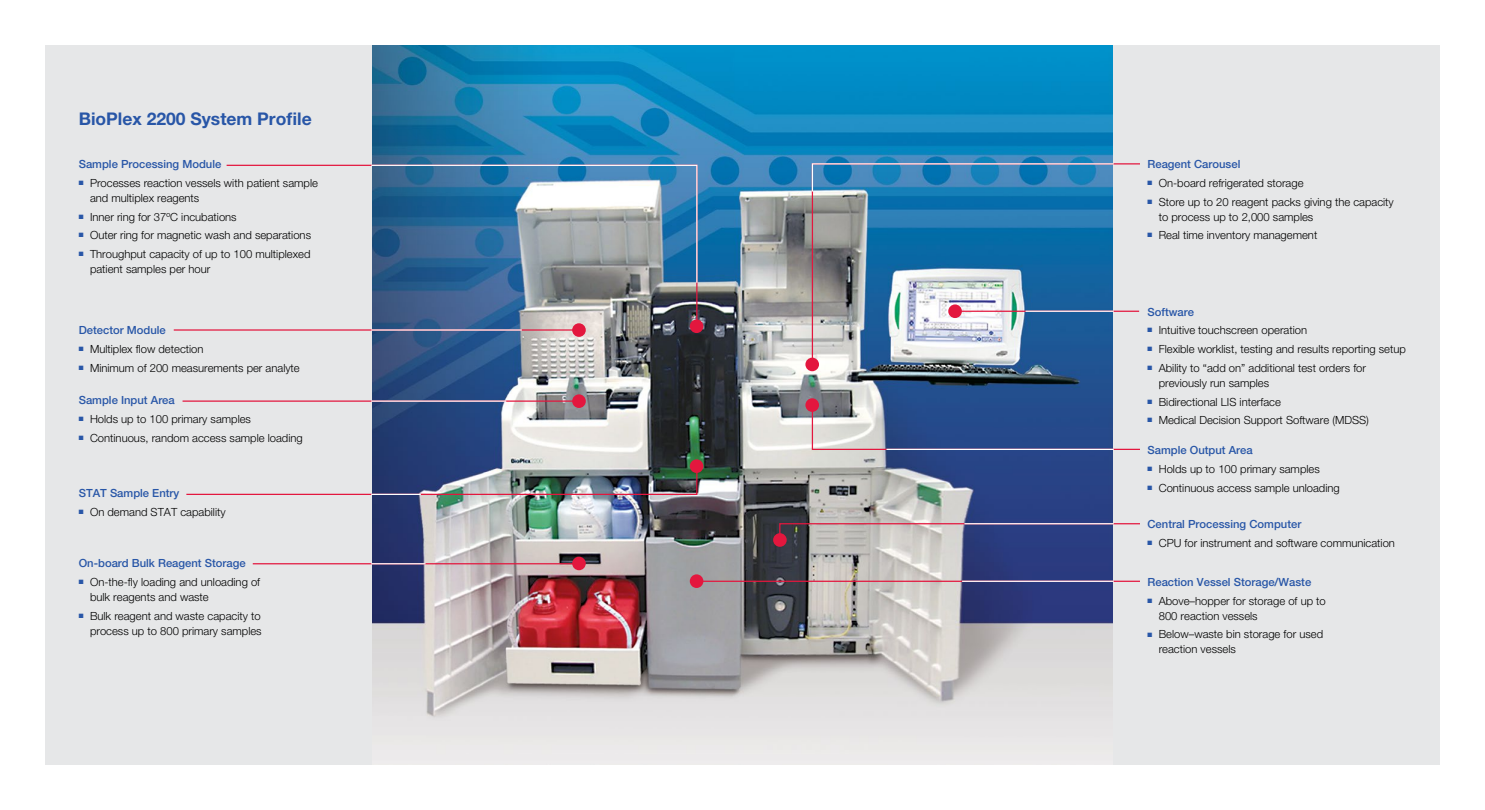
<style>
.page{position:relative;width:1485px;height:810px;background:#fff}
.page>*{position:absolute;margin:0;border:0;box-sizing:border-box;transform-origin:0 0}
.t1{font:700 17.5px "Helvetica Neue LT Pro";color:#2856a7}
.t2{font:300 11.25px/15px "Helvetica Neue LT Pro";color:#000}
.t3{font:500 11.25px "Helvetica Neue LT Pro";color:#2856a7}
</style>
<div class="page">
<img style="left:371px;top:45px;width:743px;height:720px">
<div style="left:45px;top:45px;width:326px;height:720px;background:#e6e7e8"></div>
<div style="left:690px;top:574px;width:13px;height:14px;background:#e3173e;border-radius:50%"></div>
<hr style="left:253px;top:563px;width:324px;height:1px;background:#e3173e">
<div style="left:572px;top:557px;width:14px;height:13px;background:#e3173e;border-radius:50%"></div>
<img style="left:186px;top:460px;width:512px;height:36px">
<div style="left:690px;top:459px;width:13px;height:14px;background:#e3173e;border-radius:50%"></div>
<div style="left:690px;top:319px;width:13px;height:14px;background:#e3173e;border-radius:50%"></div>
<hr style="left:183px;top:400px;width:396px;height:2px;background:#e3173e">
<div style="left:572px;top:394px;width:14px;height:14px;background:#e3173e;border-radius:50%"></div>
<div style="left:572px;top:323px;width:14px;height:14px;background:#e3173e;border-radius:50%"></div>
<svg style="left:226px;top:164px;width:472px;height:162px"></svg>
<hr style="left:174px;top:329px;width:404px;height:2px;background:#e3173e">
<div style="left:1114px;top:45px;width:326px;height:720px;background:#e6e7e8"></div>
<svg style="left:811px;top:163px;width:329px;height:199px"></svg>
<svg style="left:811px;top:406px;width:329px;height:45px;background:#5d739f"></svg>
<svg style="left:779px;top:522px;width:361px;height:19px;background:#83819c"></svg>
<hr style="left:698px;top:581px;width:442px;height:1px;background:#e3173e">
<div style="left:948px;top:304px;width:14px;height:14px;background:#e3173e;border-radius:50%"></div>
<div style="left:805px;top:358px;width:14px;height:13px;background:#e3173e;border-radius:50%"></div>
<div style="left:805px;top:398px;width:14px;height:14px;background:#e3173e;border-radius:50%"></div>
<div style="left:773px;top:533px;width:14px;height:14px;background:#e3173e;border-radius:50%"></div>
<svg style="left:370px;top:164px;width:328px;height:120px;background:#628aa8"></svg>
<hr style="left:371px;top:329px;width:151px;height:2px;background:#fff">
<hr style="left:371px;top:400px;width:135px;height:2px;background:#fff">
<hr style="left:371px;top:494px;width:50px;height:1px;background:#fff">
<hr style="left:371px;top:563px;width:55px;height:1px;background:#fff">
<hr style="left:962px;top:581px;width:152px;height:1px;background:#fff">
<hr style="left:964px;top:523px;width:150px;height:1px;background:#fff">
<hr style="left:887px;top:449px;width:227px;height:1px;background:#fff">
<hr style="left:1026px;top:311px;width:88px;height:1px;background:#fff">
<svg style="left:811px;top:163px;width:304px;height:30px;background:#3a88bb"></svg>
<h1 class="t1" style="left:79px;top:108px;width:234px">BioPlex 2200 System Profile</h1>
<p class="t3" style="left:79px;top:157px;width:144px">Sample Processing Module</p>
<p class="t2" style="left:90px;top:175px;width:229px;text-indent:-11px"><sup>■</sup> Processes reaction vessels with patient sample and multiplex reagents</p>
<p class="t2" style="left:79px;top:209px;width:159px"><sup>■</sup> Inner ring for 37ºC incubations</p>
<p class="t2" style="left:79px;top:228px;width:234px"><sup>■</sup> Outer ring for magnetic wash and separations</p>
<p class="t2" style="left:90px;top:246px;width:222px;text-indent:-11px"><sup>■</sup> Throughput capacity of up to 100 multiplexed patient samples per hour</p>
<p class="t3" style="left:79px;top:324px;width:89px">Detector Module</p>
<p class="t2" style="left:79px;top:341px;width:126px"><sup>■</sup> Multiplex flow detection</p>
<p class="t2" style="left:79px;top:360px;width:223px"><sup>■</sup> Minimum of 200 measurements per analyte</p>
<p class="t3" style="left:79px;top:394px;width:98px">Sample Input Area</p>
<p class="t2" style="left:79px;top:411px;width:174px"><sup>■</sup> Holds up to 100 primary samples</p>
<p class="t2" style="left:79px;top:430px;width:225px"><sup>■</sup> Continuous, random access sample loading</p>
<p class="t3" style="left:79px;top:486px;width:102px">STAT Sample Entry</p>
<p class="t2" style="left:79px;top:504px;width:148px"><sup>■</sup> On demand STAT capability</p>
<p class="t3" style="left:79px;top:557px;width:168px">On-board Bulk Reagent Storage</p>
<p class="t2" style="left:90px;top:574px;width:172px;text-indent:-11px"><sup>■</sup> On-the-fly loading and unloading of bulk reagents and waste</p>
<p class="t2" style="left:79px;top:608px;width:184px;text-align:right"><sup>■</sup> Bulk reagent and waste capacity to process up to 800 primary samples</p>
<p class="t3" style="left:1148px;top:157px;width:94px">Reagent Carousel</p>
<p class="t2" style="left:1148px;top:175px;width:158px"><sup>■</sup> On-board refrigerated storage</p>
<p class="t2" style="left:1159px;top:194px;width:237px;text-indent:-11px"><sup>■</sup> Store up to 20 reagent packs giving the capacity to process up to 2,000 samples</p>
<p class="t2" style="left:1148px;top:228px;width:171px"><sup>■</sup> Real time inventory management</p>
<p class="t3" style="left:1148px;top:305px;width:48px">Software</p>
<p class="t2" style="left:1148px;top:323px;width:161px"><sup>■</sup> Intuitive touchscreen operation</p>
<p class="t2" style="left:1148px;top:341px;width:260px"><sup>■</sup> Flexible worklist, testing and results reporting setup</p>
<p class="t2" style="left:1159px;top:360px;width:209px;text-indent:-11px"><sup>■</sup> Ability to “add on” additional test orders for previously run samples</p>
<p class="t2" style="left:1148px;top:394px;width:135px"><sup>■</sup> Bidirectional LIS interface</p>
<p class="t2" style="left:1148px;top:413px;width:223px"><sup>■</sup> Medical Decision Support Software (MDSS)</p>
<p class="t3" style="left:1148px;top:443px;width:107px">Sample Output Area</p>
<p class="t2" style="left:1148px;top:461px;width:174px"><sup>■</sup> Holds up to 100 primary samples</p>
<p class="t2" style="left:1148px;top:480px;width:194px"><sup>■</sup> Continuous access sample unloading</p>
<p class="t3" style="left:1148px;top:517px;width:155px">Central Processing Computer</p>
<p class="t2" style="left:1148px;top:535px;width:249px"><sup>■</sup> CPU for instrument and software communication</p>
<p class="t3" style="left:1148px;top:575px;width:165px">Reaction Vessel Storage/Waste</p>
<p class="t2" style="left:1159px;top:593px;width:169px;text-indent:-11px"><sup>■</sup> Above–hopper for storage of up to<br>800 reaction vessels</p>
<p class="t2" style="left:1159px;top:627px;width:166px;text-indent:-11px"><sup>■</sup> Below–waste bin storage for used reaction vessels</p>
</div>
